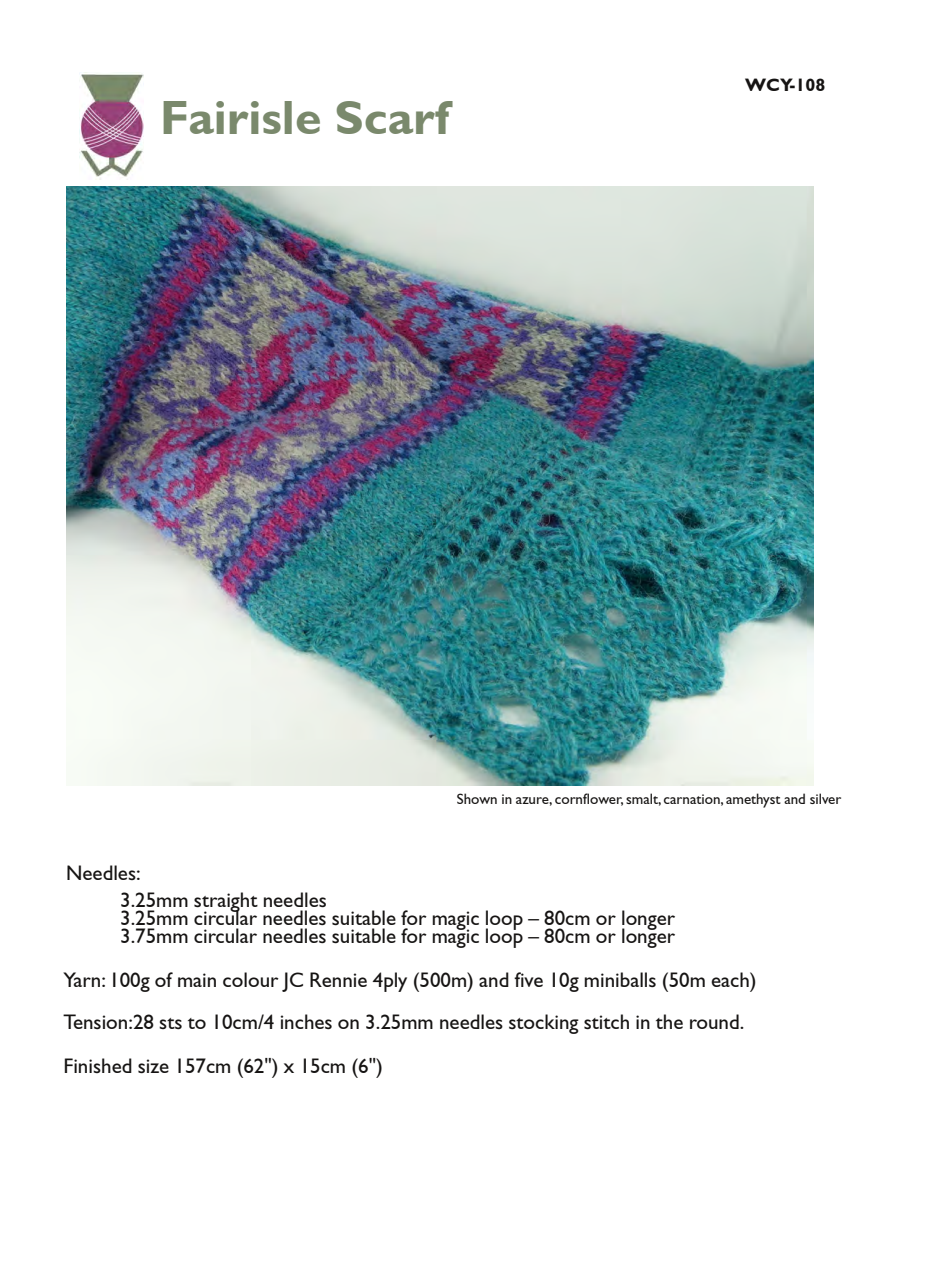
<style>
.page{position:relative;width:931px;height:1263px;background:#fff}
.page>*{position:absolute;margin:0;border:0;box-sizing:border-box;transform-origin:0 0}
.t1{font:700 48px "Gill Sans";color:#7a896c}
.t2{font:21px/27px "Gill Sans";color:#161413}
.t3{font:700 18px "Gill Sans";color:#161413}
.t4{font:15px "Gill Sans";color:#161413}
</style>
<div class="page">
<img style="left:67px;top:186px;width:745px;height:599px">
<img style="left:79px;top:73px;width:64px;height:106px">
<h1 class="t1" style="left:160px;top:90px;width:290px">Fairisle Scarf</h1>
<p class="t3" style="left:744px;top:74px;width:82px">WCY-108</p>
<p class="t4" style="left:456px;top:790px;width:386px">Shown in azure, cornflower, smalt, carnation, amethyst and silver</p>
<p class="t2" style="left:120px;top:859px;width:208px;text-indent:-54px">Needles:<br>3.25mm straight needles</p>
<p class="t2" style="left:120px;top:909px;width:556px;line-height:18px">3.25mm circular needles suitable for magic loop – 80cm or longer<br>3.75mm circular needles suitable for magic loop – 80cm or longer</p>
<p class="t2" style="left:63px;top:967px;width:694px">Yarn: 100g of main colour JC Rennie 4ply (500m) and five 10g miniballs (50m each)</p>
<p class="t2" style="left:63px;top:1000px;width:682px;line-height:44px">Tension:28 sts to 10cm/4 inches on 3.25mm needles stocking stitch in the round.<br>Finished size 157cm (62") x 15cm (6")</p>
</div>
